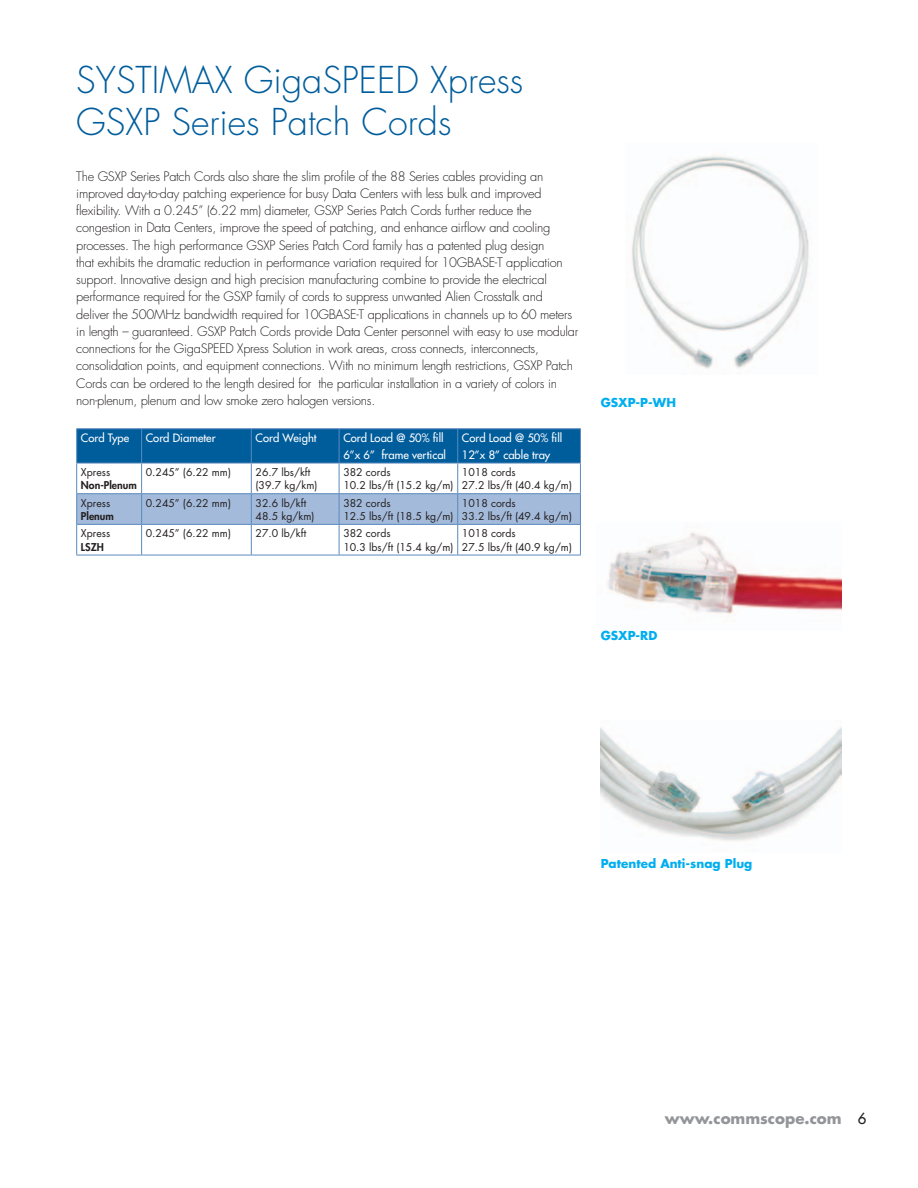
<style>
.page{position:relative;width:918px;height:1188px;background:#fff}
.page>*{position:absolute;margin:0;border:0;box-sizing:border-box;transform-origin:0 0}
.t1{font:300 36px/42px "Futura Std";color:#005d9c}
.t2{font:700 15px "Futura Std";color:#939598}
.t3{font:300 12.75px/17.2px "Futura Std";letter-spacing:-.02em;color:#231f20}
.t4{font:700 12px "Futura Std";color:#00aeef}
.t5{font:500 11.25px/16.5px "Futura Std";color:#fff}
.t6{font:10.5px/13.5px "Futura Std";color:#231f20}
.t7{font:800 10.5px "Futura Std";color:#231f20}
.s1{font-weight:500;color:#231f20}
</style>
<div class="page">
<div style="left:77px;top:429px;width:503px;height:34px;background:#005d9c"></div>
<svg style="left:77px;top:464px;width:503px;height:91px"></svg>
<svg style="left:77px;top:494px;width:503px;height:30px;background:#a1b9d9"></svg>
<hr style="left:141px;top:429px;width:1px;height:34px;background:#5a8abd">
<hr style="left:251px;top:429px;width:1px;height:34px;background:#5a8abd">
<hr style="left:339px;top:429px;width:1px;height:34px;background:#5a8abd">
<hr style="left:457px;top:429px;width:1px;height:34px;background:#5a8abd">
<hr style="left:141px;top:463px;width:1px;height:30px;background:#5a8abd">
<hr style="left:251px;top:463px;width:1px;height:30px;background:#5a8abd">
<hr style="left:339px;top:463px;width:1px;height:30px;background:#5a8abd">
<hr style="left:457px;top:463px;width:1px;height:30px;background:#5a8abd">
<hr style="left:76px;top:493px;width:66px;height:1px;background:#5a8abd">
<hr style="left:142px;top:493px;width:109px;height:1px;background:#5a8abd">
<hr style="left:141px;top:494px;width:1px;height:30px;background:#5a8abd">
<hr style="left:251px;top:493px;width:88px;height:1px;background:#5a8abd">
<hr style="left:251px;top:494px;width:1px;height:30px;background:#5a8abd">
<hr style="left:339px;top:493px;width:119px;height:1px;background:#5a8abd">
<hr style="left:339px;top:494px;width:1px;height:30px;background:#5a8abd">
<hr style="left:458px;top:493px;width:123px;height:1px;background:#5a8abd">
<hr style="left:457px;top:494px;width:1px;height:30px;background:#5a8abd">
<hr style="left:76px;top:524px;width:66px;height:1px;background:#5a8abd">
<hr style="left:142px;top:524px;width:109px;height:1px;background:#5a8abd">
<hr style="left:141px;top:525px;width:1px;height:30px;background:#5a8abd">
<hr style="left:251px;top:524px;width:88px;height:1px;background:#5a8abd">
<hr style="left:251px;top:525px;width:1px;height:30px;background:#5a8abd">
<hr style="left:339px;top:524px;width:119px;height:1px;background:#5a8abd">
<hr style="left:339px;top:525px;width:1px;height:30px;background:#5a8abd">
<hr style="left:458px;top:524px;width:123px;height:1px;background:#5a8abd">
<hr style="left:457px;top:525px;width:1px;height:30px;background:#5a8abd">
<hr style="left:76px;top:463px;width:1px;height:30px;background:#5a8abd">
<hr style="left:580px;top:463px;width:1px;height:30px;background:#5a8abd">
<hr style="left:76px;top:494px;width:1px;height:30px;background:#5a8abd">
<hr style="left:580px;top:494px;width:1px;height:30px;background:#5a8abd">
<hr style="left:76px;top:525px;width:1px;height:30px;background:#5a8abd">
<hr style="left:580px;top:525px;width:1px;height:30px;background:#5a8abd">
<hr style="left:76px;top:555px;width:66px;height:1px;background:#5a8abd">
<hr style="left:142px;top:555px;width:109px;height:1px;background:#5a8abd">
<hr style="left:251px;top:555px;width:88px;height:1px;background:#5a8abd">
<hr style="left:339px;top:555px;width:119px;height:1px;background:#5a8abd">
<hr style="left:458px;top:555px;width:123px;height:1px;background:#5a8abd">
<hr style="left:76px;top:428px;width:66px;height:1px;background:#5a8abd">
<hr style="left:76px;top:429px;width:1px;height:34px;background:#5a8abd">
<hr style="left:142px;top:428px;width:109px;height:1px;background:#5a8abd">
<hr style="left:251px;top:428px;width:88px;height:1px;background:#5a8abd">
<hr style="left:339px;top:428px;width:119px;height:1px;background:#5a8abd">
<hr style="left:458px;top:428px;width:123px;height:1px;background:#5a8abd">
<hr style="left:580px;top:429px;width:1px;height:34px;background:#5a8abd">
<hr style="left:76px;top:463px;width:66px;height:1px;background:#5a8abd">
<hr style="left:142px;top:463px;width:109px;height:1px;background:#5a8abd">
<hr style="left:251px;top:463px;width:88px;height:1px;background:#5a8abd">
<hr style="left:339px;top:463px;width:119px;height:1px;background:#5a8abd">
<hr style="left:458px;top:463px;width:123px;height:1px;background:#5a8abd">
<img style="left:632px;top:156px;width:177px;height:213px">
<img style="left:608px;top:532px;width:233px;height:83px">
<img style="left:601px;top:727px;width:240px;height:114px">
<h1 class="t1" style="left:76px;top:60px;width:449px">SYSTIMAX GigaSPEED Xpress<br>GSXP Series Patch Cords</h1>
<p class="t3" style="left:76px;top:168px;width:503px">The GSXP Series Patch Cords also share the slim profile of the 88 Series cables providing an improved day-to-day patching experience for busy Data Centers with less bulk and improved flexibility. With a 0.245” (6.22 mm) diameter, GSXP Series Patch Cords further reduce the congestion in Data Centers, improve the speed of patching, and enhance airflow and cooling processes. The high performance GSXP Series Patch Cord family has a patented plug design<br>that exhibits the dramatic reduction in performance variation required for 10GBASE-T application support. Innovative design and high precision manufacturing combine to provide the electrical performance required for the GSXP family of cords to suppress unwanted Alien Crosstalk and deliver the 500MHz bandwidth required for 10GBASE-T applications in channels up to 60 meters in length – guaranteed. GSXP Patch Cords provide Data Center personnel with easy to use modular connections for the GigaSPEED Xpress Solution in work areas, cross connects, interconnects, consolidation points, and equipment connections. With no minimum length restrictions, GSXP Patch Cords can be ordered to the length desired for the particular installation in a variety of colors in non-plenum, plenum and low smoke zero halogen versions.</p>
<p class="t5" style="left:81px;top:430px;width:50px">Cord Type</p>
<p class="t5" style="left:146px;top:430px;width:71px">Cord Diameter</p>
<p class="t5" style="left:256px;top:430px;width:63px">Cord Weight</p>
<p class="t5" style="left:343px;top:430px;width:104px">Cord Load @ 50% fill<br>6”x 6” frame vertical</p>
<p class="t5" style="left:462px;top:430px;width:102px">Cord Load @ 50% fill<br>12”x 8” cable tray</p>
<p class="t6" style="left:81px;top:465px;width:31px">Xpress</p>
<p class="t7" style="left:81px;top:479px;width:57px">Non-Plenum</p>
<p class="t6" style="left:146px;top:465px;width:87px">0.245” (6.22 mm)</p>
<p class="t6" style="left:256px;top:465px;width:63px">26.7 lbs/kft (39.7 kg/km)</p>
<p class="t6" style="left:343px;top:465px;width:112px">382 cords<br>10.2 lbs/ft (15.2 kg/m)</p>
<p class="t6" style="left:462px;top:465px;width:112px">1018 cords<br>27.2 lbs/ft (40.4 kg/m)</p>
<p class="t6" style="left:81px;top:496px;width:31px">Xpress</p>
<p class="t7" style="left:81px;top:510px;width:35px">Plenum</p>
<p class="t6" style="left:81px;top:527px;width:31px">Xpress</p>
<p class="t7" style="left:81px;top:540px;width:24px">LSZH</p>
<p class="t6" style="left:146px;top:496px;width:87px">0.245” (6.22 mm)</p>
<p class="t6" style="left:256px;top:496px;width:60px">32.6 lb/kft<br>48.5 kg/km)</p>
<p class="t6" style="left:343px;top:496px;width:112px">382 cords<br>12.5 lbs/ft (18.5 kg/m)</p>
<p class="t6" style="left:462px;top:496px;width:112px">1018 cords<br>33.2 lbs/ft (49.4 kg/m)</p>
<p class="t6" style="left:146px;top:527px;width:87px">0.245” (6.22 mm)</p>
<p class="t6" style="left:256px;top:527px;width:52px">27.0 lb/kft</p>
<p class="t6" style="left:343px;top:527px;width:112px">382 cords<br>10.3 lbs/ft (15.4 kg/m)</p>
<p class="t6" style="left:462px;top:527px;width:112px">1018 cords<br>27.5 lbs/ft (40.9 kg/m)</p>
<p class="t4" style="left:601px;top:395px;width:77px">GSXP-P-WH</p>
<p class="t4" style="left:601px;top:628px;width:58px">GSXP-RD</p>
<p class="t4" style="left:601px;top:855px;width:153px">Patented Anti-snag Plug</p>
<p class="t2" style="left:665px;top:1109px;width:203px">www.commscope.com <span class="s1">6</span></p>
</div>
